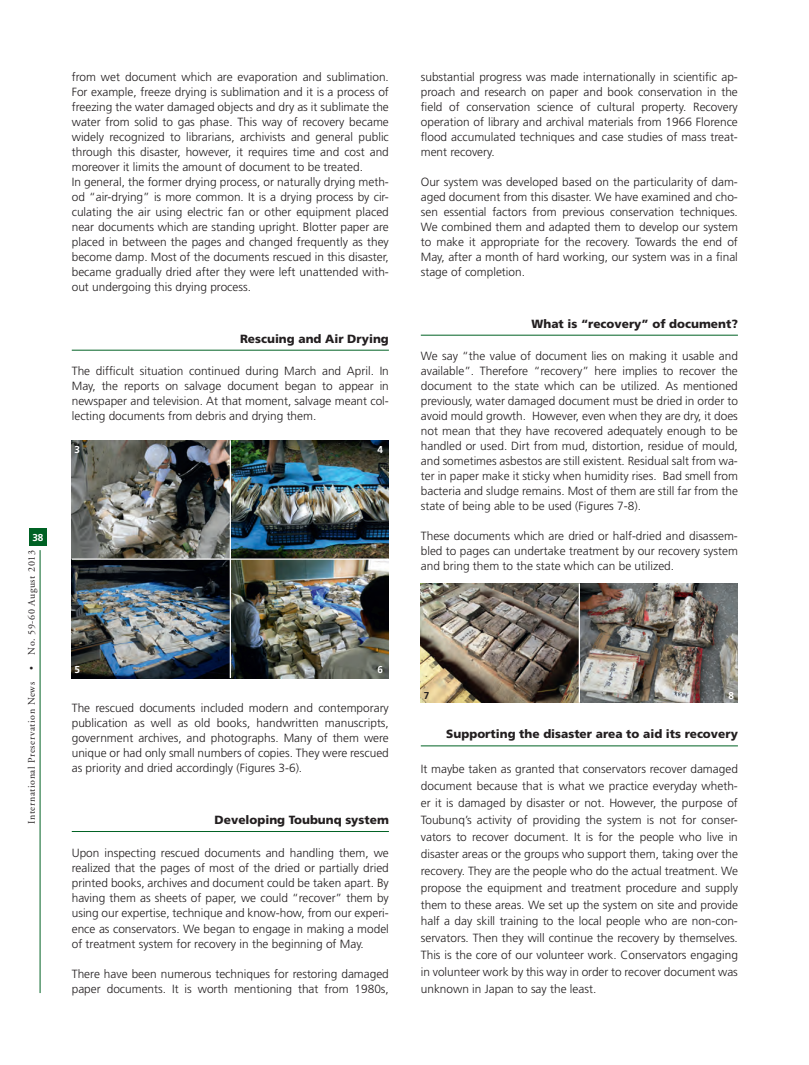
<style>
.page{position:relative;width:809px;height:1065px;background:#fff}
.page>*{position:absolute;margin:0;border:0;box-sizing:border-box;transform-origin:0 0}
.t1{font:300 11.88px/15px "Frutiger";color:#231f20;text-align:justify}
.t2{font:900 11.88px "Frutiger";color:#231f20}
.t3{font:10px "Adobe Garamond";letter-spacing:.06em;color:#231f20}
.t4{font:700 10px "Frutiger";color:#fff}
.t5{font:700 10px "Frutiger";color:#231f20}
</style>
<div class="page">
<div style="left:29px;top:528px;width:18px;height:18px;background:#006224"></div>
<hr style="left:40px;top:550px;width:1px;height:443px;background:#006224">
<hr style="left:72px;top:350px;width:317px;height:1px;background:#006224">
<hr style="left:421px;top:335px;width:317px;height:1px;background:#006224">
<img style="left:72px;top:440px;width:317px;height:238px">
<hr style="left:72px;top:558px;width:317px;height:2px;background:#fff">
<hr style="left:230px;top:440px;width:1px;height:238px;background:#fff">
<hr style="left:72px;top:831px;width:317px;height:1px;background:#006224">
<img style="left:421px;top:584px;width:317px;height:118px">
<hr style="left:579px;top:584px;width:1px;height:118px;background:#fff">
<hr style="left:421px;top:746px;width:317px;height:1px;background:#006224">
<p class="t1" style="left:72px;top:70px;width:319px;text-align:left">from wet document which are evaporation and sublimation.<br>For example, freeze drying is sublimation and it is a process of freezing the water damaged objects and dry as it sublimate the water from solid to gas phase. This way of recovery became widely recognized to librarians, archivists and general public through this disaster, however, it requires time and cost and moreover it limits the amount of document to be treated.<br>In general, the former drying process, or naturally drying meth&shy;od “air-drying” is more common. It is a drying process by cir&shy;culating the air using electric fan or other equipment placed near documents which are standing upright. Blotter paper are placed in between the pages and changed frequently as they become damp. Most of the documents rescued in this disaster, became gradually dried after they were left unattended with&shy;out undergoing this drying process.</p>
<p class="t2" style="left:240px;top:334px;width:150px">Rescuing and Air Drying</p>
<p class="t1" style="left:72px;top:365px;width:319px">The difficult situation continued during March and April. In May, the reports on salvage document began to appear in newspaper and television. At that moment, salvage meant col&shy;lecting documents from debris and drying them.</p>
<p class="t4" style="left:75px;top:446px;width:7px">3</p>
<p class="t4" style="left:377px;top:446px;width:7px">4</p>
<p class="t4" style="left:32px;top:533px;width:13px">38</p>
<p class="t3" style="left:28px;top:824px;width:275px;rotate:-90deg">International Preservation News • No. 59-60 August 2013</p>
<p class="t4" style="left:75px;top:665px;width:7px">5</p>
<p class="t4" style="left:377px;top:665px;width:7px">6</p>
<p class="t1" style="left:72px;top:701px;width:319px">The rescued documents included modern and contemporary publication as well as old books, handwritten manuscripts, government archives, and photographs. Many of them were unique or had only small numbers of copies. They were rescued as priority and dried accordingly (Figures 3-6).</p>
<p class="t2" style="left:215px;top:815px;width:176px">Developing Toubunq system</p>
<p class="t1" style="left:72px;top:846px;width:319px">Upon inspecting rescued documents and handling them, we realized that the pages of most of the dried or partially dried printed books, archives and document could be taken apart. By having them as sheets of paper, we could “recover” them by using our expertise, technique and know-how, from our experi&shy;ence as conservators. We began to engage in making a model of treatment system for recovery in the beginning of May.</p>
<p class="t1" style="left:72px;top:967px;width:319px">There have been numerous techniques for restoring damaged paper documents. It is worth mentioning that from 1980s,</p>
<p class="t1" style="left:421px;top:70px;width:319px">substantial progress was made internationally in scientific ap&shy;proach and research on paper and book conservation in the field of conservation science of cultural property. Recovery operation of library and archival materials from 1966 Florence flood accumulated techniques and case studies of mass treat&shy;ment recovery.</p>
<p class="t1" style="left:421px;top:175px;width:319px">Our system was developed based on the particularity of dam&shy;aged document from this disaster. We have examined and cho&shy;sen essential factors from previous conservation techniques.<br>We combined them and adapted them to develop our system to make it appropriate for the recovery. Towards the end of May, after a month of hard working, our system was in a final stage of completion.</p>
<p class="t2" style="left:532px;top:319px;width:208px">What is “recovery” of document?</p>
<p class="t1" style="left:421px;top:350px;width:319px">We say “the value of document lies on making it usable and available”. Therefore “recovery” here implies to recover the document to the state which can be utilized. As mentioned previously, water damaged document must be dried in order to avoid mould growth. However, even when they are dry, it does not mean that they have recovered adequately enough to be handled or used. Dirt from mud, distortion, residue of mould, and sometimes asbestos are still existent. Residual salt from wa&shy;ter in paper make it sticky when humidity rises. Bad smell from bacteria and sludge remains. Most of them are still far from the state of being able to be used (Figures 7-8).</p>
<p class="t1" style="left:421px;top:530px;width:319px">These documents which are dried or half-dried and disassem&shy;bled to pages can undertake treatment by our recovery system and bring them to the state which can be utilized.</p>
<p class="t5" style="left:424px;top:691px;width:7px">7</p>
<p class="t4" style="left:728px;top:691px;width:7px">8</p>
<p class="t2" style="left:446px;top:730px;width:293px">Supporting the disaster area to aid its recovery</p>
<p class="t1" style="left:421px;top:761px;width:319px;line-height:16.9px">It maybe taken as granted that conservators recover damaged document because that is what we practice everyday wheth&shy;er it is damaged by disaster or not. However, the purpose of Toubunq’s activity of providing the system is not for conser&shy;vators to recover document. It is for the people who live in disaster areas or the groups who support them, taking over the recovery. They are the people who do the actual treatment. We propose the equipment and treatment procedure and supply them to these areas. We set up the system on site and provide half a day skill training to the local people who are non-con&shy;servators. Then they will continue the recovery by themselves.<br>This is the core of our volunteer work. Conservators engaging in volunteer work by this way in order to recover document was unknown in Japan to say the least.</p>
</div>
